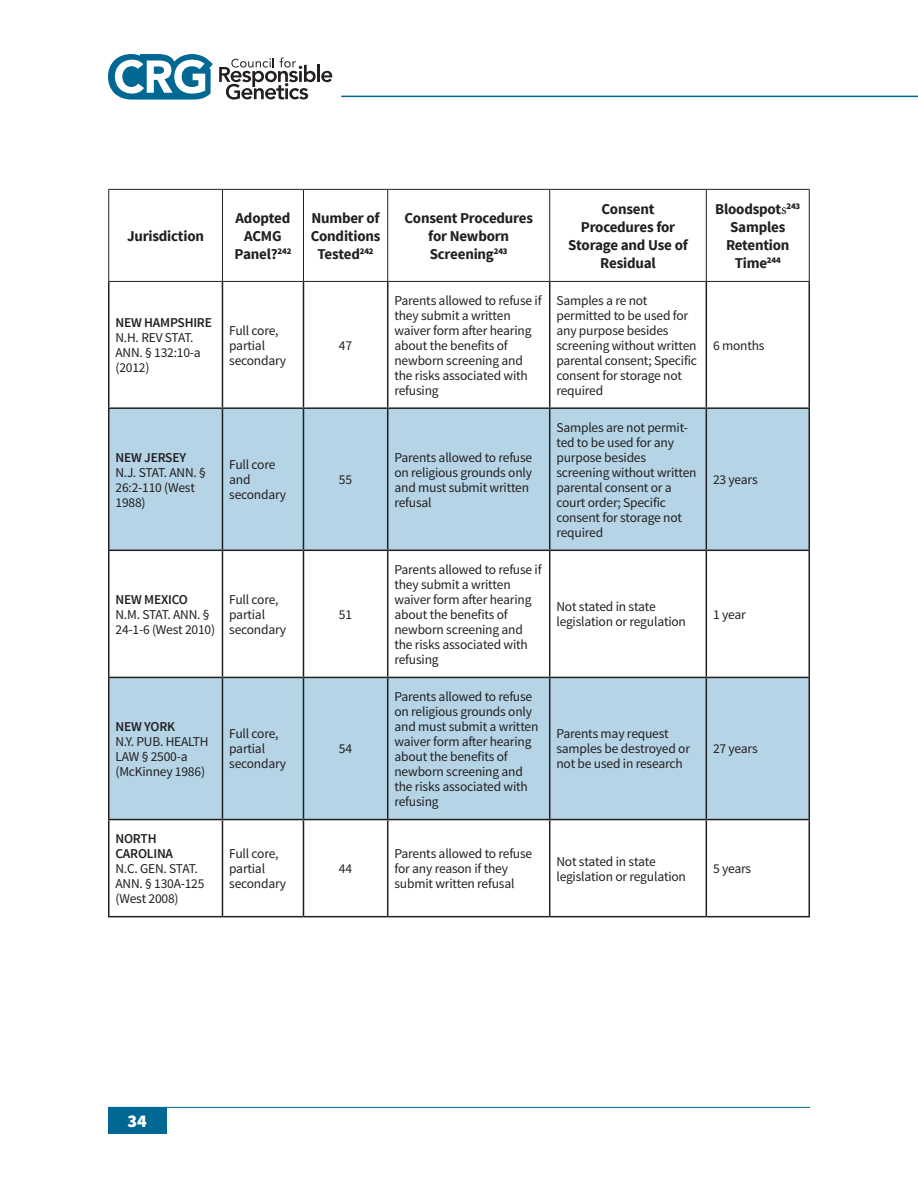
<style>
.page{position:relative;width:918px;height:1188px;background:#fff}
.page>*{position:absolute;margin:0;border:0;box-sizing:border-box;transform-origin:0 0}
.t1{font:900 18px "Source Sans Pro";color:#fff}
.t2{font:700 15px/18px "Source Sans Pro";letter-spacing:-.015em;color:#231f20;text-align:center}
.t3{font:13.5px/15px "Source Sans Pro";letter-spacing:-.015em;color:#231f20}
.t4{font:600 13.5px/15px "Source Sans Pro";letter-spacing:-.015em;color:#231f20}
.s1{font-family:"Minion Pro";font-weight:400}
</style>
<div class="page">
<svg style="left:219px;top:57px;width:113px;height:43px"></svg>
<svg style="left:108px;top:54px;width:105px;height:46px"></svg>
<hr style="left:341px;top:96px;width:577px;height:1px;background:#006893">
<div style="left:108px;top:1107px;width:58px;height:27px;background:#006893"></div>
<hr style="left:108px;top:1107px;width:702px;height:1px;background:#006893">
<svg style="left:110px;top:409px;width:698px;height:410px;fill:#b5d4e5"></svg>
<hr style="left:108px;top:282px;width:2px;height:125px;background:#231f20">
<hr style="left:222px;top:282px;width:1px;height:125px;background:#231f20">
<hr style="left:303px;top:282px;width:1px;height:125px;background:#231f20">
<hr style="left:387px;top:282px;width:1px;height:125px;background:#231f20">
<hr style="left:549px;top:282px;width:1px;height:125px;background:#231f20">
<hr style="left:706px;top:282px;width:1px;height:125px;background:#231f20">
<hr style="left:808px;top:282px;width:2px;height:125px;background:#231f20">
<hr style="left:108px;top:407px;width:114px;height:2px;background:#231f20">
<hr style="left:108px;top:409px;width:2px;height:141px;background:#231f20">
<hr style="left:222px;top:407px;width:81px;height:2px;background:#231f20">
<hr style="left:222px;top:409px;width:1px;height:141px;background:#231f20">
<hr style="left:303px;top:407px;width:85px;height:2px;background:#231f20">
<hr style="left:303px;top:409px;width:1px;height:141px;background:#231f20">
<hr style="left:388px;top:407px;width:162px;height:2px;background:#231f20">
<hr style="left:387px;top:409px;width:1px;height:141px;background:#231f20">
<hr style="left:550px;top:407px;width:156px;height:2px;background:#231f20">
<hr style="left:549px;top:409px;width:1px;height:141px;background:#231f20">
<hr style="left:706px;top:407px;width:104px;height:2px;background:#231f20">
<hr style="left:706px;top:409px;width:1px;height:141px;background:#231f20">
<hr style="left:808px;top:409px;width:2px;height:141px;background:#231f20">
<hr style="left:108px;top:550px;width:114px;height:1px;background:#231f20">
<hr style="left:108px;top:551px;width:2px;height:126px;background:#231f20">
<hr style="left:222px;top:550px;width:81px;height:1px;background:#231f20">
<hr style="left:222px;top:551px;width:1px;height:126px;background:#231f20">
<hr style="left:303px;top:550px;width:85px;height:1px;background:#231f20">
<hr style="left:303px;top:551px;width:1px;height:126px;background:#231f20">
<hr style="left:388px;top:550px;width:162px;height:1px;background:#231f20">
<hr style="left:387px;top:551px;width:1px;height:126px;background:#231f20">
<hr style="left:550px;top:550px;width:156px;height:1px;background:#231f20">
<hr style="left:549px;top:551px;width:1px;height:126px;background:#231f20">
<hr style="left:706px;top:550px;width:104px;height:1px;background:#231f20">
<hr style="left:706px;top:551px;width:1px;height:126px;background:#231f20">
<hr style="left:808px;top:551px;width:2px;height:126px;background:#231f20">
<hr style="left:108px;top:677px;width:114px;height:1px;background:#231f20">
<hr style="left:108px;top:678px;width:2px;height:141px;background:#231f20">
<hr style="left:222px;top:677px;width:81px;height:1px;background:#231f20">
<hr style="left:222px;top:678px;width:1px;height:141px;background:#231f20">
<hr style="left:303px;top:677px;width:85px;height:1px;background:#231f20">
<hr style="left:303px;top:678px;width:1px;height:141px;background:#231f20">
<hr style="left:388px;top:677px;width:162px;height:1px;background:#231f20">
<hr style="left:387px;top:678px;width:1px;height:141px;background:#231f20">
<hr style="left:550px;top:677px;width:156px;height:1px;background:#231f20">
<hr style="left:549px;top:678px;width:1px;height:141px;background:#231f20">
<hr style="left:706px;top:677px;width:104px;height:1px;background:#231f20">
<hr style="left:706px;top:678px;width:1px;height:141px;background:#231f20">
<hr style="left:808px;top:678px;width:2px;height:141px;background:#231f20">
<hr style="left:108px;top:819px;width:114px;height:1px;background:#231f20">
<hr style="left:108px;top:820px;width:2px;height:96px;background:#231f20">
<hr style="left:222px;top:819px;width:81px;height:1px;background:#231f20">
<hr style="left:222px;top:820px;width:1px;height:96px;background:#231f20">
<hr style="left:303px;top:819px;width:85px;height:1px;background:#231f20">
<hr style="left:303px;top:820px;width:1px;height:96px;background:#231f20">
<hr style="left:388px;top:819px;width:162px;height:1px;background:#231f20">
<hr style="left:387px;top:820px;width:1px;height:96px;background:#231f20">
<hr style="left:550px;top:819px;width:156px;height:1px;background:#231f20">
<hr style="left:549px;top:820px;width:1px;height:96px;background:#231f20">
<hr style="left:706px;top:819px;width:104px;height:1px;background:#231f20">
<hr style="left:706px;top:820px;width:1px;height:96px;background:#231f20">
<hr style="left:808px;top:820px;width:2px;height:96px;background:#231f20">
<hr style="left:108px;top:916px;width:114px;height:1px;background:#231f20">
<hr style="left:222px;top:916px;width:81px;height:1px;background:#231f20">
<hr style="left:303px;top:916px;width:85px;height:1px;background:#231f20">
<hr style="left:388px;top:916px;width:162px;height:1px;background:#231f20">
<hr style="left:550px;top:916px;width:156px;height:1px;background:#231f20">
<hr style="left:706px;top:916px;width:104px;height:1px;background:#231f20">
<hr style="left:108px;top:189px;width:114px;height:1px;background:#231f20">
<hr style="left:108px;top:190px;width:1px;height:91px;background:#231f20">
<hr style="left:222px;top:189px;width:81px;height:1px;background:#231f20">
<hr style="left:222px;top:190px;width:1px;height:91px;background:#231f20">
<hr style="left:303px;top:189px;width:85px;height:1px;background:#231f20">
<hr style="left:303px;top:190px;width:1px;height:91px;background:#231f20">
<hr style="left:388px;top:189px;width:162px;height:1px;background:#231f20">
<hr style="left:387px;top:190px;width:1px;height:91px;background:#231f20">
<hr style="left:550px;top:189px;width:156px;height:1px;background:#231f20">
<hr style="left:549px;top:190px;width:1px;height:91px;background:#231f20">
<hr style="left:706px;top:189px;width:104px;height:1px;background:#231f20">
<hr style="left:706px;top:190px;width:1px;height:91px;background:#231f20">
<hr style="left:809px;top:190px;width:1px;height:91px;background:#231f20">
<hr style="left:108px;top:281px;width:114px;height:1px;background:#231f20">
<hr style="left:222px;top:281px;width:81px;height:1px;background:#231f20">
<hr style="left:303px;top:281px;width:85px;height:1px;background:#231f20">
<hr style="left:388px;top:281px;width:162px;height:1px;background:#231f20">
<hr style="left:550px;top:281px;width:156px;height:1px;background:#231f20">
<hr style="left:706px;top:281px;width:104px;height:1px;background:#231f20">
<p class="t2" style="left:127px;top:228px;width:78px">Jurisdiction</p>
<p class="t2" style="left:236px;top:210px;width:56px">Adopted</p>
<p class="t2" style="left:244px;top:228px;width:19px">ACMG</p>
<p class="t2" style="left:235px;top:246px;width:58px">Panel?<sup>242</sup></p>
<p class="t4" style="left:116px;top:316px;width:46px">NEW HAMPSHIR</p>
<p class="t4" style="left:205px;top:316px;width:9px">E</p>
<p class="t3" style="left:115px;top:330px;width:87px">N .H. REV STAT.<br>ANN . § 132:10-a (2012)</p>
<p class="t3" style="left:229px;top:323px;width:58px">Full core, partial secondary</p>
<p class="t4" style="left:116px;top:450px;width:72px">NEW JERSEY</p>
<p class="t3" style="left:116px;top:465px;width:92px">N .J. STAT. ANN . §<br>26:2-110 (West<br>1988)</p>
<p class="t3" style="left:229px;top:458px;width:58px">Full core and secondary</p>
<p class="t4" style="left:116px;top:592px;width:74px">NEW MEXICO</p>
<p class="t3" style="left:116px;top:607px;width:101px">N.M. STAT. ANN . §<br>24-1-6 (West 2010)</p>
<p class="t3" style="left:229px;top:592px;width:58px">Full core, partial secondary</p>
<p class="t4" style="left:116px;top:719px;width:53px">NEW YORK</p>
<p class="t3" style="left:116px;top:734px;width:95px">N .Y. PUB. HEALTH<br>LAW § 2500-a (McKinney 1986)</p>
<p class="t3" style="left:229px;top:727px;width:58px">Full core, partial secondary</p>
<p class="t4" style="left:116px;top:831px;width:39px">NORTH<br>CAROLINA</p>
<p class="t3" style="left:115px;top:861px;width:91px">N .C. GEN . STAT.<br>ANN . § 130A-125 (West 2008)</p>
<p class="t3" style="left:229px;top:846px;width:58px">Full core, partial secondary</p>
<p class="t2" style="left:311px;top:210px;width:71px">Number of<br>Conditions<br>Tested<sup>242</sup></p>
<p class="t2" style="left:404px;top:210px;width:130px">Consent Procedures for Newborn<br>Screening<sup>243</sup></p>
<p class="t2" style="left:568px;top:201px;width:122px">Consent<br>Procedures for<br>Storage and Use of<br>Residual</p>
<p class="t2" style="left:715px;top:201px;width:87px">Bloodspot<span class="s1">s</span><sup>243<br></sup>Samples<br>Retention<br>Time<sup>244</sup></p>
<p class="t3" style="left:339px;top:338px;width:15px">47</p>
<p class="t3" style="left:339px;top:473px;width:15px">55</p>
<p class="t3" style="left:339px;top:607px;width:15px">51</p>
<p class="t3" style="left:339px;top:742px;width:15px">54</p>
<p class="t3" style="left:339px;top:861px;width:15px">44</p>
<p class="t3" style="left:394px;top:293px;width:149px">Parents allowed to refuse if they submit a written waiver form after hearing about the benefits of newborn screening and the risks associated with refusing</p>
<p class="t3" style="left:556px;top:293px;width:142px">Samples a re not permitted to be used for any purpose besides screening without written parental consent; Specific consent for storage not required</p>
<p class="t3" style="left:394px;top:450px;width:139px">Parents allowed to refuse on religious grounds only and must submit written refusal</p>
<p class="t3" style="left:556px;top:420px;width:142px">Samples are not permit&shy;ted to be used for any purpose besides screening without written parental consent or a court order; Specific consent for storage not required</p>
<p class="t3" style="left:713px;top:338px;width:53px">6 months</p>
<p class="t3" style="left:713px;top:473px;width:46px">23 years</p>
<p class="t3" style="left:394px;top:562px;width:149px">Parents allowed to refuse if they submit a written waiver form after hearing about the benefits of newborn screening and the risks associated with refusing</p>
<p class="t3" style="left:394px;top:689px;width:145px">Parents allowed to refuse on religious grounds only and must submit a written waiver form after hearing about the benefits of newborn screening and the risks associated with refusing</p>
<p class="t3" style="left:556px;top:600px;width:131px">N ot stated in state legislation or regulation</p>
<p class="t3" style="left:713px;top:607px;width:34px">1 year</p>
<p class="t3" style="left:556px;top:727px;width:135px">Parents may request samples be destroyed or not be used in research</p>
<p class="t3" style="left:713px;top:742px;width:46px">27 years</p>
<p class="t3" style="left:394px;top:846px;width:139px">Parents allowed to refuse for any reason if they submit written refusal</p>
<p class="t3" style="left:556px;top:854px;width:131px">N ot stated in state legislation or regulation</p>
<p class="t3" style="left:713px;top:861px;width:40px">5 years</p>
<h1 class="t1" style="left:127px;top:1110px;width:21px">34</h1>
</div>
